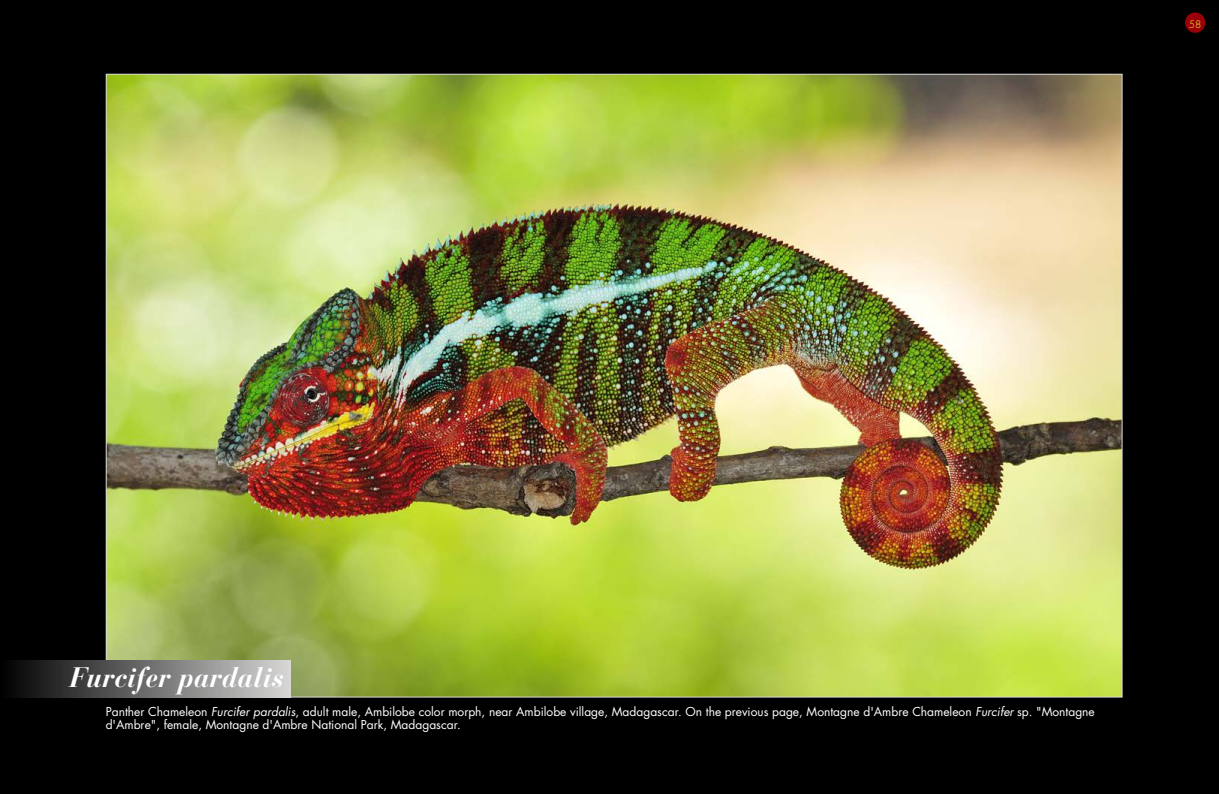
<style>
.page{position:relative;width:1219px;height:794px;background:#000}
.page>*{position:absolute;margin:0;border:0;box-sizing:border-box;transform-origin:0 0}
.t1{font:italic 700 28px "Bauer Bodoni";color:#fff}
.t2{font:12px/13px "Futura";color:#fff}
.t3{font:300 10px "Futura";color:#ebff38}
.s1{font-style:italic}
</style>
<div class="page">
<img style="left:108px;top:76px;width:1013px;height:619px">
<div style="left:1px;top:660px;width:289px;height:37px;background:linear-gradient(to right,#000,#d8d7d6)"></div>
<div style="left:1185px;top:12px;width:20px;height:21px;background:#990009;border-radius:50%"></div>
<p class="t3" style="left:1189px;top:19px;width:14px">58</p>
<h1 class="t1" style="left:70px;top:667px;width:216px">Furcifer pardalis</h1>
<p class="t2" style="left:106px;top:706px;width:991px">Panther Chameleon <span class="s1">Furcifer pardalis</span>, adult male, Ambilobe color morph, near Ambilobe village, Madagascar. On the previous page, Montagne d'Ambre Chameleon <span class="s1">Furcifer</span> sp. "Montagne d'Ambre", female, Montagne d'Ambre National Park, Madagascar.</p>
</div>
